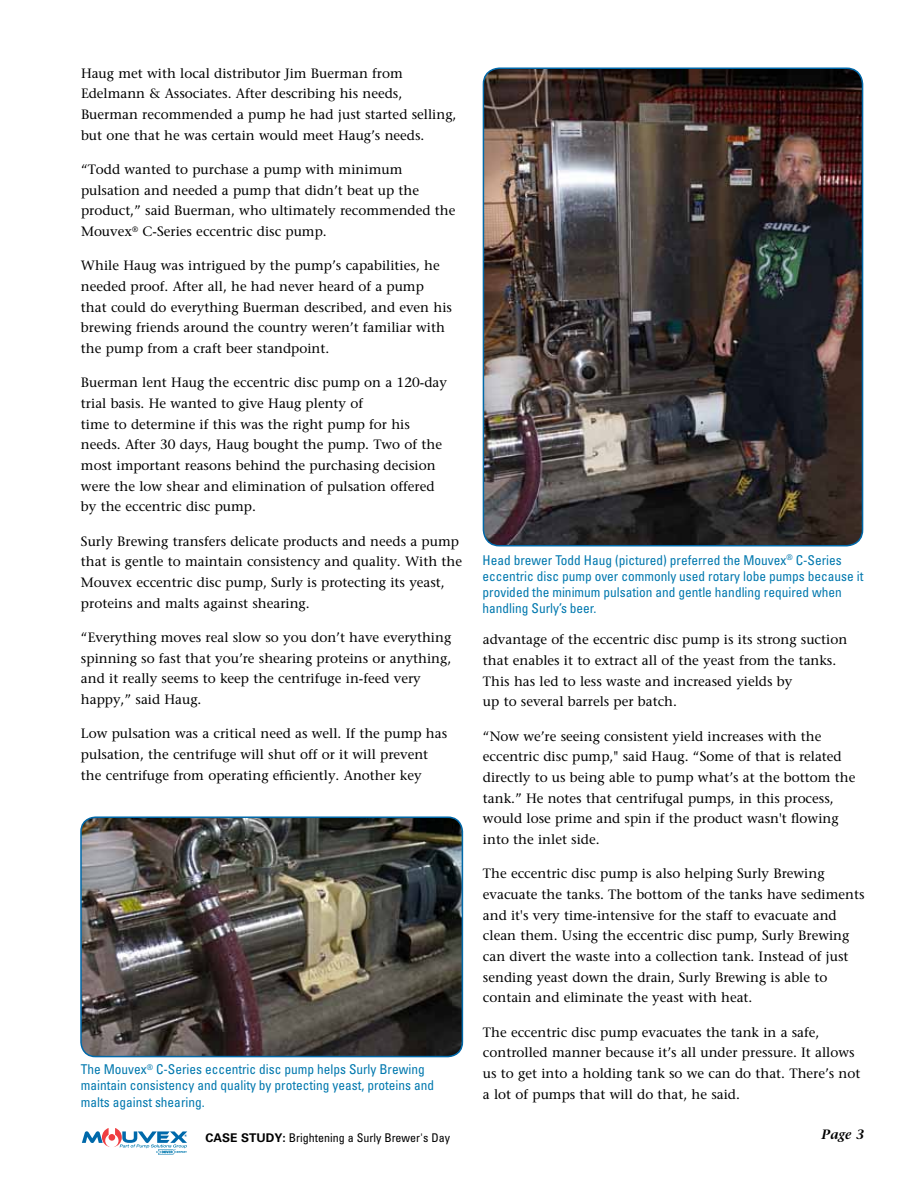
<style>
.page{position:relative;width:918px;height:1188px;background:#fff}
.page>*{position:absolute;margin:0;border:0;box-sizing:border-box;transform-origin:0 0}
.t1{font:13.5px/20.7px "Stone Serif";color:#000}
.t2{font:condensed 13.5px/16.2px "Univers";color:#0078ae}
.t3{font:italic 600 13.5px "Stone Serif";color:#000}
.t4{font:condensed 12px "Univers";color:#000}
.s1{font-weight:700;font-stretch:normal}
</style>
<div class="page">
<img style="left:483px;top:68px;width:379px;height:478px">
<div style="left:483px;top:68px;width:380px;height:478px;border:2px solid #0069aa;border-radius:16px"></div>
<img style="left:83px;top:819px;width:379px;height:238px">
<div style="left:80px;top:816px;width:383px;height:241px;border:2px solid #0069aa;border-radius:15px"></div>
<svg style="left:82px;top:1128px;width:105px;height:27px"></svg>
<p class="t1" style="left:81px;top:63px;width:377px">Haug met with local distributor Jim Buerman from Edelmann &amp; Associates. After describing his needs, Buerman recommended a pump he had just started selling, but one that he was certain would meet Haug’s needs.</p>
<p class="t1" style="left:81px;top:159px;width:376px">“Todd wanted to purchase a pump with minimum pulsation and needed a pump that didn’t beat up the product,” said Buerman, who ultimately recommended the Mouvex<sup>®</sup> C-Series eccentric disc pump.</p>
<p class="t1" style="left:81px;top:255px;width:373px">While Haug was intrigued by the pump’s capabilities, he needed proof. After all, he had never heard of a pump that could do everything Buerman described, and even his brewing friends around the country weren’t familiar with the pump from a craft beer standpoint.</p>
<p class="t1" style="left:81px;top:372px;width:367px">Buerman lent Haug the eccentric disc pump on a 120-day trial basis. He wanted to give Haug plenty of<br>time to determine if this was the right pump for his needs. After 30 days, Haug bought the pump. Two of the most important reasons behind the purchasing decision were the low shear and elimination of pulsation offered by the eccentric disc pump.</p>
<p class="t1" style="left:81px;top:531px;width:383px">Surly Brewing transfers delicate products and needs a pump that is gentle to maintain consistency and quality. With the Mouvex eccentric disc pump, Surly is protecting its yeast, proteins and malts against shearing.</p>
<p class="t1" style="left:81px;top:627px;width:372px">“Everything moves real slow so you don’t have everything spinning so fast that you’re shearing proteins or anything, and it really seems to keep the centrifuge in-feed very happy,” said Haug.</p>
<p class="t1" style="left:81px;top:723px;width:368px">Low pulsation was a critical need as well. If the pump has pulsation, the centrifuge will shut off or it will prevent the centrifuge from operating efficiently. Another key</p>
<p class="t2" style="left:81px;top:1061px;width:355px">The Mouvex<sup>®</sup> C-Series eccentric disc pump helps Surly Brewing maintain consistency and quality by protecting yeast, proteins and malts against shearing.</p>
<p class="t2" style="left:483px;top:552px;width:382px">Head brewer Todd Haug (pictured) preferred the Mouvex<sup>®</sup> C-Series eccentric disc pump over commonly used rotary lobe pumps because it provided the minimum pulsation and gentle handling required when handling Surly’s beer.</p>
<p class="t1" style="left:483px;top:629px;width:366px">advantage of the eccentric disc pump is its strong suction that enables it to extract all of the yeast from the tanks.<br>This has led to less waste and increased yields by<br>up to several barrels per batch.</p>
<p class="t1" style="left:483px;top:726px;width:374px">“Now we’re seeing consistent yield increases with the eccentric disc pump," said Haug. “Some of that is related directly to us being able to pump what’s at the bottom the tank.” He notes that centrifugal pumps, in this process, would lose prime and spin if the product wasn't flowing into the inlet side.</p>
<p class="t1" style="left:483px;top:863px;width:383px">The eccentric disc pump is also helping Surly Brewing evacuate the tanks. The bottom of the tanks have sediments and it's very time-intensive for the staff to evacuate and clean them. Using the eccentric disc pump, Surly Brewing can divert the waste into a collection tank. Instead of just sending yeast down the drain, Surly Brewing is able to contain and eliminate the yeast with heat.</p>
<p class="t1" style="left:483px;top:1022px;width:379px">The eccentric disc pump evacuates the tank in a safe, controlled manner because it’s all under pressure. It allows us to get into a holding tank so we can do that. There’s not a lot of pumps that will do that, he said.</p>
<p class="t4" style="left:206px;top:1130px;width:246px"><span class="s1">CASE STUDY:</span> Brightening a Surly Brewer's Day</p>
<p class="t3" style="left:822px;top:1126px;width:44px">Page 3</p>
</div>
